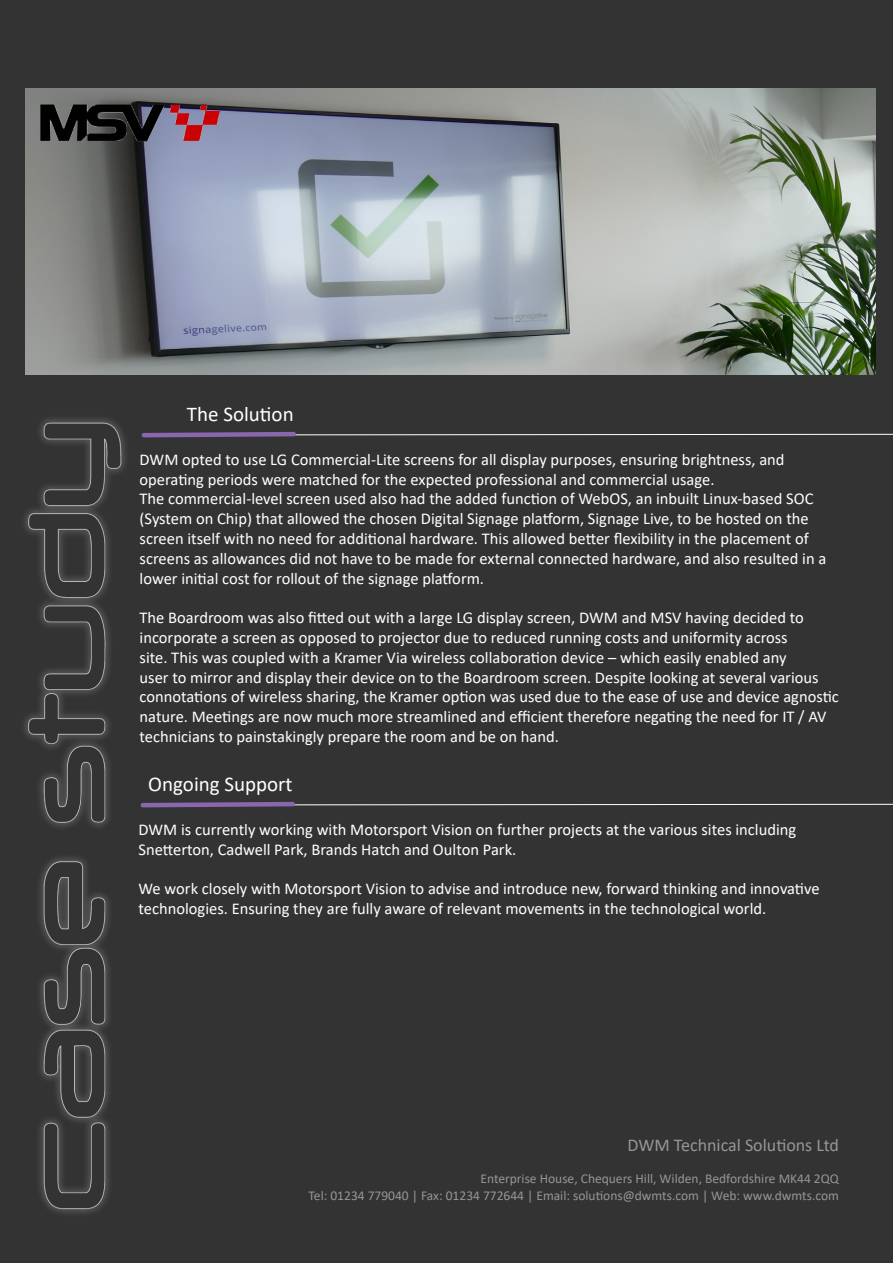
<style>
.page{position:relative;width:893px;height:1263px;background:#333}
.page>*{position:absolute;margin:0;border:0;box-sizing:border-box;transform-origin:0 0}
.t1{font:21px "Calibri";color:#fff}
.t2{font:18px "Calibri";color:#979595}
.t3{font:16.5px/19.8px "Calibri";color:#fff}
.t4{font:13.5px/16.2px "Calibri";color:#979595;text-align:right}
</style>
<div class="page">
<svg style="left:139px;top:430px;width:754px;height:10px;background:#4a474e"></svg>
<img style="left:26px;top:89px;width:850px;height:286px">
<svg style="left:138px;top:799px;width:755px;height:11px;background:#48454b"></svg>
<img style="left:26px;top:89px;width:225px;height:72px">
<p class="t1" style="left:187px;top:399px;width:108px">The Solution</p>
<p class="t3" style="left:140px;top:449px;width:646px">DWM opted to use LG Commercial-Lite screens for all display purposes, ensuring brightness, and operating periods were matched for the expected professional and commercial usage.</p>
<p class="t3" style="left:140px;top:488px;width:688px">The commercial-level screen used also had the added function of WebOS, an inbuilt Linux-based SOC (System on Chip) that allowed the chosen Digital Signage platform, Signage Live, to be hosted on the screen itself with no need for additional hardware. This allowed better flexibility in the placement of screens as allowances did not have to be made for external connected hardware, and also resulted in a lower initial cost for rollout of the signage platform.</p>
<p class="t3" style="left:140px;top:607px;width:701px">The Boardroom was also fitted out with a large LG display screen, DWM and MSV having decided to incorporate a screen as opposed to projector due to reduced running costs and uniformity across<br>site. This was coupled with a Kramer Via wireless collaboration device – which easily enabled any<br>user to mirror and display their device on to the Boardroom screen. Despite looking at several various connotations of wireless sharing, the Kramer option was used due to the ease of use and device agnostic nature. Meetings are now much more streamlined and efficient therefore negating the need for IT / AV technicians to painstakingly prepare the room and be on hand.</p>
<p class="t1" style="left:148px;top:769px;width:146px">Ongoing Support</p>
<p class="t3" style="left:139px;top:819px;width:659px">DWM is currently working with Motorsport Vision on further projects at the various sites including<br>Snetterton, Cadwell Park, Brands Hatch and Oulton Park.</p>
<p class="t3" style="left:139px;top:878px;width:683px">We work closely with Motorsport Vision to advise and introduce new, forward thinking and innovative technologies. Ensuring they are fully aware of relevant movements in the technological world.</p>
<p class="t2" style="left:627px;top:1132px;width:213px">DWM Technical Solutions Ltd</p>
<p class="t4" style="left:309px;top:1170px;width:532px">Enterprise House, Chequers Hill, Wilden, Bedfordshire MK44 2QQ<br>Tel: 01234 779040 | Fax: 01234 772644 | Email: solutions@dwmts.com | Web: www.dwmts.com</p>
</div>
